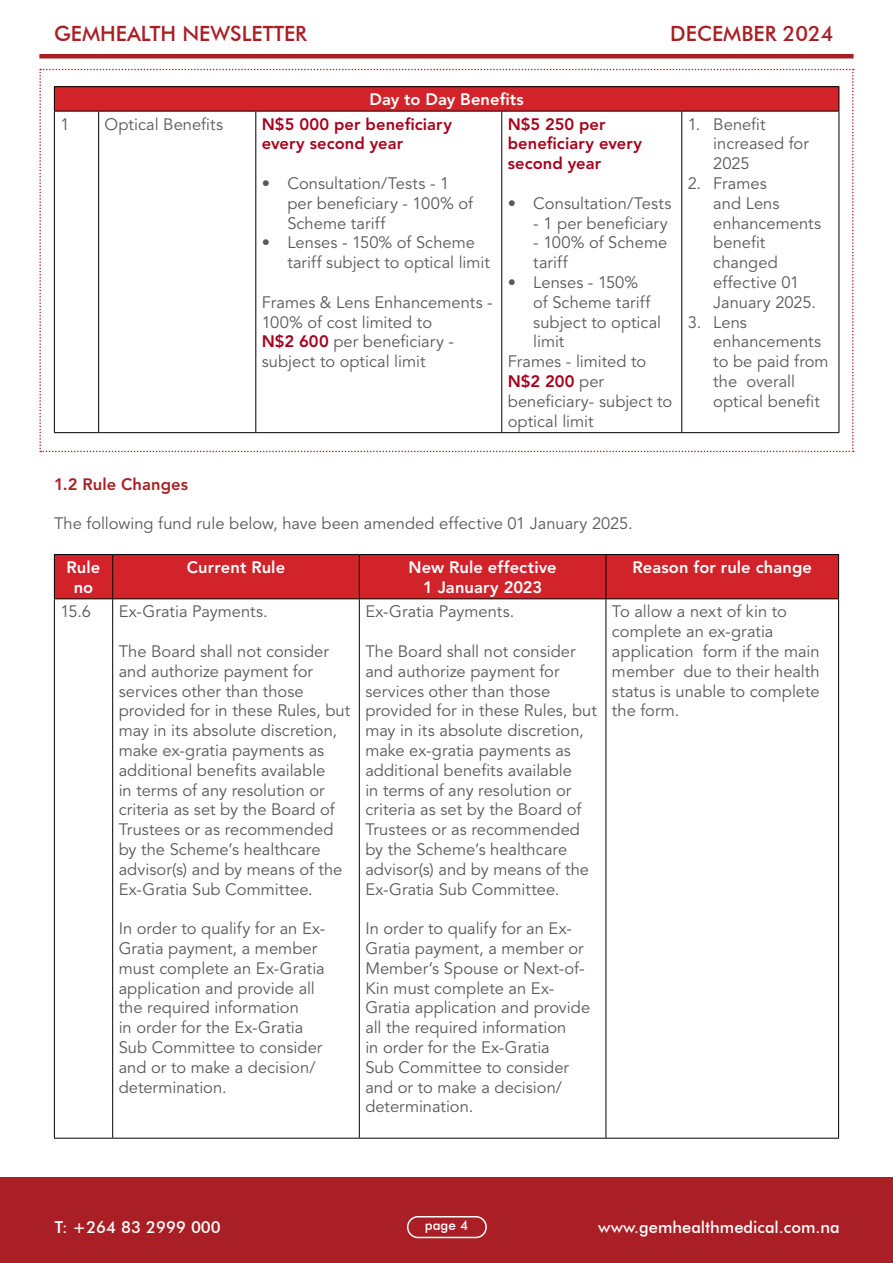
<style>
.page{position:relative;width:893px;height:1263px;background:#fff}
.page>*{position:absolute;margin:0;border:0;box-sizing:border-box;transform-origin:0 0}
.t1{font:500 21px "Futura BT";color:#aa1f25}
.t2{font:16.5px/19.8px "Avenir LT Std";color:#58595b}
.t3{font:800 16.5px/19.8px "Avenir LT Std";letter-spacing:.005em;color:#fff;text-align:center}
.t4{font:800 16.5px/19.8px "Avenir LT Std";letter-spacing:.005em;color:#a8001c}
.t5{font:500 16.5px "Futura BT";color:#fff}
.t6{font:800 16.5px "Avenir LT Std";letter-spacing:.005em;color:#aa1f25}
.t7{font:500 13.5px "Futura BT";color:#fff}
.s1{font-weight:800;color:#a8001c}
.s2{font-weight:400;color:#58595b}
</style>
<div class="page">
<div style="left:0;top:1177px;width:893px;height:86px;background:#aa1f25"></div>
<div style="left:407px;top:1216px;width:80px;height:22px;border:2px solid #fff;border-radius:10px"></div>
<div style="left:39px;top:54px;width:815px;height:5px;background:#aa1f25"></div>
<svg style="left:39px;top:69px;width:815px;height:383px"></svg>
<hr style="left:54px;top:111px;width:45px;height:1px;background:#000">
<hr style="left:54px;top:112px;width:1px;height:320px;background:#000">
<hr style="left:99px;top:111px;width:157px;height:1px;background:#000">
<hr style="left:98px;top:112px;width:1px;height:320px;background:#000">
<hr style="left:256px;top:111px;width:246px;height:1px;background:#000">
<hr style="left:255px;top:112px;width:1px;height:320px;background:#000">
<hr style="left:502px;top:111px;width:180px;height:1px;background:#000">
<hr style="left:501px;top:112px;width:1px;height:320px;background:#000">
<hr style="left:682px;top:111px;width:157px;height:1px;background:#000">
<hr style="left:681px;top:112px;width:1px;height:320px;background:#000">
<hr style="left:839px;top:112px;width:1px;height:320px;background:#000">
<hr style="left:54px;top:432px;width:45px;height:1px;background:#000">
<hr style="left:99px;top:432px;width:157px;height:1px;background:#000">
<hr style="left:256px;top:432px;width:246px;height:1px;background:#000">
<hr style="left:502px;top:432px;width:180px;height:1px;background:#000">
<hr style="left:682px;top:432px;width:157px;height:1px;background:#000">
<div style="left:55px;top:555px;width:783px;height:43px;background:#d2232a"></div>
<hr style="left:54px;top:554px;width:59px;height:1px;background:#000">
<hr style="left:54px;top:555px;width:1px;height:43px;background:#000">
<hr style="left:113px;top:554px;width:246px;height:1px;background:#000">
<hr style="left:112px;top:555px;width:1px;height:43px;background:#000">
<hr style="left:359px;top:554px;width:247px;height:1px;background:#000">
<hr style="left:359px;top:555px;width:1px;height:43px;background:#000">
<hr style="left:606px;top:554px;width:233px;height:1px;background:#000">
<hr style="left:606px;top:555px;width:1px;height:43px;background:#000">
<hr style="left:838px;top:555px;width:1px;height:43px;background:#000">
<hr style="left:54px;top:598px;width:59px;height:1px;background:#000">
<hr style="left:54px;top:599px;width:1px;height:539px;background:#000">
<hr style="left:113px;top:598px;width:246px;height:1px;background:#000">
<hr style="left:112px;top:599px;width:1px;height:539px;background:#000">
<hr style="left:359px;top:598px;width:247px;height:1px;background:#000">
<hr style="left:359px;top:599px;width:1px;height:539px;background:#000">
<hr style="left:606px;top:598px;width:233px;height:1px;background:#000">
<hr style="left:606px;top:599px;width:1px;height:539px;background:#000">
<hr style="left:838px;top:599px;width:1px;height:539px;background:#000">
<hr style="left:54px;top:1138px;width:59px;height:1px;background:#000">
<hr style="left:113px;top:1138px;width:246px;height:1px;background:#000">
<hr style="left:359px;top:1138px;width:247px;height:1px;background:#000">
<hr style="left:606px;top:1138px;width:233px;height:1px;background:#000">
<p class="t1" style="left:54px;top:21px;width:255px">GEMHEALTH NEWSLETTER</p>
<p class="t1" style="left:670px;top:21px;width:165px">DECEMBER 2024</p>
<p class="t3" style="left:369px;top:90px;width:156px">Day to Day Benefits</p>
<p class="t2" style="left:60px;top:114px;width:11px">1</p>
<p class="t2" style="left:105px;top:114px;width:120px">Optical Benefits</p>
<p class="t4" style="left:262px;top:114px;width:192px">N$5 000 per beneficiary every second year</p>
<p class="t2" style="left:287px;top:174px;width:187px;text-indent:-26px">• Consultation/Tests - 1 per beneficiary - 100% of<br>Scheme tariff</p>
<p class="t2" style="left:287px;top:233px;width:204px;text-indent:-26px">• Lenses - 150% of Scheme tariff subject to optical limit</p>
<p class="t2" style="left:262px;top:293px;width:232px">Frames &amp; Lens Enhancements -<br>100% of cost limited to<br><span class="s1">N$2 600</span> per beneficiary - subject to optical limit</p>
<p class="t4" style="left:508px;top:114px;width:136px">N$5 250 per beneficiary every second year</p>
<p class="t2" style="left:508px;top:194px;width:165px">• Consultation/Tests</p>
<p class="t2" style="left:533px;top:213px;width:136px">- 1 per beneficiary</p>
<p class="t2" style="left:533px;top:233px;width:135px">- 100% of Scheme tariff</p>
<p class="t2" style="left:508px;top:273px;width:132px">• Lenses - 150%</p>
<p class="t2" style="left:533px;top:293px;width:119px">of Scheme tariff</p>
<p class="t2" style="left:533px;top:312px;width:129px">subject to optical</p>
<p class="t2" style="left:533px;top:332px;width:33px">limit</p>
<p class="t2" style="left:508px;top:352px;width:140px">Frames - limited to</p>
<p class="t4" style="left:508px;top:371px;width:98px">N$2 200 <span class="s2">per</span></p>
<p class="t2" style="left:508px;top:392px;width:166px">beneficiary- subject to</p>
<p class="t2" style="left:508px;top:411px;width:87px">optical limit</p>
<p class="t2" style="left:713px;top:114px;width:97px;text-indent:-26px">1. Benefit increased for<br>2025</p>
<p class="t2" style="left:713px;top:174px;width:109px;text-indent:-26px">2. Frames<br>and Lens enhancements benefit changed effective 01<br>January 2025.</p>
<p class="t2" style="left:713px;top:312px;width:117px;text-indent:-26px">3. Lens enhancements to be paid from the overall optical benefit</p>
<p class="t6" style="left:54px;top:474px;width:136px">1.2 Rule Changes</p>
<p class="t2" style="left:54px;top:514px;width:580px">The following fund rule below, have been amended effective 01 January 2025.</p>
<p class="t3" style="left:67px;top:557px;width:35px">Rule no</p>
<p class="t3" style="left:187px;top:557px;width:100px">Current Rule</p>
<p class="t3" style="left:408px;top:557px;width:150px">New Rule effective<br>1 January 2023</p>
<p class="t3" style="left:632px;top:557px;width:181px">Reason for rule change</p>
<p class="t2" style="left:60px;top:602px;width:32px">15.6</p>
<p class="t2" style="left:119px;top:602px;width:151px">Ex-Gratia Payments.</p>
<p class="t2" style="left:119px;top:642px;width:233px">The Board shall not consider and authorize payment for services other than those provided for in these Rules, but may in its absolute discretion, make ex-gratia payments as additional benefits available<br>in terms of any resolution or criteria as set by the Board of<br>Trustees or as recommended by the Scheme’s healthcare advisor(s) and by means of the<br>Ex-Gratia Sub Committee.</p>
<p class="t2" style="left:119px;top:919px;width:208px">In order to qualify for an Ex-<br>Gratia payment, a member must complete an Ex-Gratia application and provide all the required information<br>in order for the Ex-Gratia<br>Sub Committee to consider and or to make a decision/ determination.</p>
<p class="t2" style="left:612px;top:602px;width:209px">To allow a next of kin to complete an ex-gratia application form if the main member due to their health status is unable to complete the form.</p>
<p class="t2" style="left:365px;top:602px;width:151px">Ex-Gratia Payments.</p>
<p class="t2" style="left:365px;top:642px;width:233px">The Board shall not consider and authorize payment for services other than those provided for in these Rules, but may in its absolute discretion, make ex-gratia payments as additional benefits available<br>in terms of any resolution or criteria as set by the Board of<br>Trustees or as recommended by the Scheme’s healthcare advisor(s) and by means of the<br>Ex-Gratia Sub Committee.</p>
<p class="t2" style="left:365px;top:919px;width:226px">In order to qualify for an Ex-<br>Gratia payment, a member or<br>Member’s Spouse or Next-of-<br>Kin must complete an Ex-<br>Gratia application and provide all the required information<br>in order for the Ex-Gratia<br>Sub Committee to consider and or to make a decision/ determination.</p>
<p class="t5" style="left:55px;top:1217px;width:168px">T: +264 83 2999 000</p>
<p class="t7" style="left:425px;top:1217px;width:45px">page 4</p>
<p class="t5" style="left:598px;top:1217px;width:243px">www.gemhealthmedical.com.na</p>
</div>
